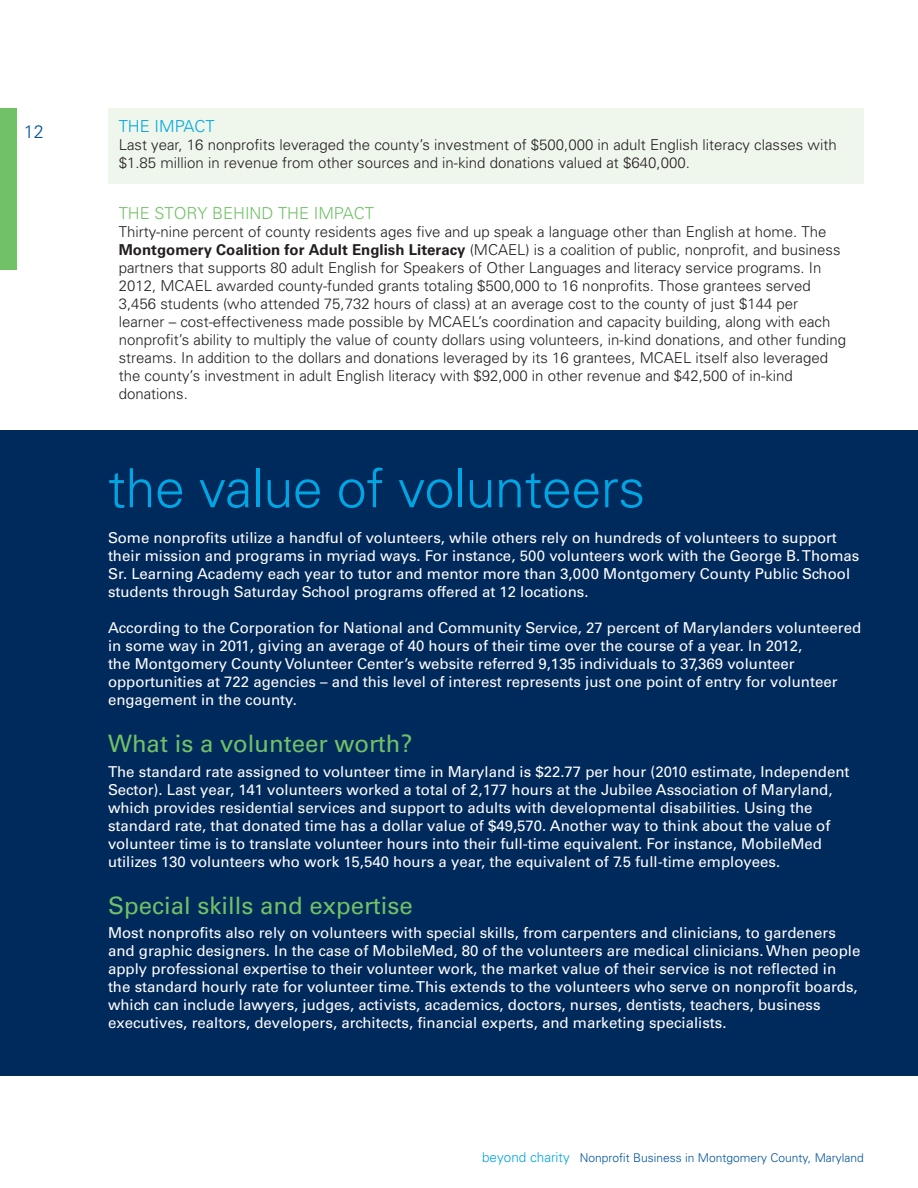
<style>
.page{position:relative;width:918px;height:1188px;background:#fff}
.page>*{position:absolute;margin:0;border:0;box-sizing:border-box;transform-origin:0 0}
.t1{font:300 54px "Univers";letter-spacing:-.01em;color:#00a5e3}
.t2{font:24px "Univers";color:#71c167}
.t3{font:300 18px "Univers";color:#01539e}
.t4{font:300 16.5px "Univers";color:#71c167}
.t5{font:300 16.5px "Univers";color:#00a5e3}
.t6{font:15px/18px "Univers";color:#fff}
.t7{font:300 15px/18px "Univers";color:#231f20}
.t8{font:300 12px "Univers";color:#01539e}
.s1{font-weight:700}
.s2{font-size:13.5px;color:#00a5e3}
</style>
<div class="page">
<div style="left:0;top:108px;width:17px;height:162px;background:#71c167"></div>
<div style="left:0;top:430px;width:918px;height:646px;background:#00295c"></div>
<div style="left:108px;top:108px;width:756px;height:76px;background:#eff7ed"></div>
<p class="t3" style="left:24px;top:121px;width:22px">12</p>
<p class="t5" style="left:119px;top:116px;width:97px">THE IMPACT</p>
<p class="t7" style="left:119px;top:135px;width:720px">Last year, 16 nonprofits leveraged the county’s investment of $500,000 in adult English literacy classes with $1.85 million in revenue from other sources and in-kind donations valued at $640,000.</p>
<p class="t4" style="left:119px;top:203px;width:257px">THE STORY BEHIND THE IMPACT</p>
<p class="t7" style="left:119px;top:223px;width:729px">Thirty-nine percent of county residents ages five and up speak a language other than English at home. The <span class="s1">Montgomery Coalition for Adult English Literacy</span> (MCAEL) is a coalition of public, nonprofit, and business partners that supports 80 adult English for Speakers of Other Languages and literacy service programs. In 2012, MCAEL awarded county-funded grants totaling $500,000 to 16 nonprofits. Those grantees served 3,456 students (who attended 75,732 hours of class) at an average cost to the county of just $144 per learner – cost-effectiveness made possible by MCAEL’s coordination and capacity building, along with each nonprofit’s ability to multiply the value of county dollars using volunteers, in-kind donations, and other funding streams. In addition to the dollars and donations leveraged by its 16 grantees, MCAEL itself also leveraged the county’s investment in adult English literacy with $92,000 in other revenue and $42,500 of in-kind donations.</p>
<h1 class="t1" style="left:108px;top:456px;width:539px">the value of volunteers</h1>
<p class="t6" style="left:108px;top:529px;width:753px">Some nonprofits utilize a handful of volunteers, while others rely on hundreds of volunteers to support their mission and programs in myriad ways. For instance, 500 volunteers work with the George B. Thomas Sr. Learning Academy each year to tutor and mentor more than 3,000 Montgomery County Public School students through Saturday School programs offered at 12 locations.</p>
<p class="t6" style="left:108px;top:619px;width:755px">According to the Corporation for National and Community Service, 27 percent of Marylanders volunteered in some way in 2011, giving an average of 40 hours of their time over the course of a year. In 2012,<br>the Montgomery County Volunteer Center’s website referred 9,135 individuals to 37,369 volunteer opportunities at 722 agencies – and this level of interest represents just one point of entry for volunteer engagement in the county.</p>
<h2 class="t2" style="left:108px;top:729px;width:306px">What is a volunteer worth?</h2>
<p class="t6" style="left:108px;top:763px;width:743px">The standard rate assigned to volunteer time in Maryland is $22.77 per hour (2010 estimate, Independent Sector). Last year, 141 volunteers worked a total of 2,177 hours at the Jubilee Association of Maryland, which provides residential services and support to adults with developmental disabilities. Using the standard rate, that donated time has a dollar value of $49,570. Another way to think about the value of volunteer time is to translate volunteer hours into their full-time equivalent. For instance, MobileMed utilizes 130 volunteers who work 15,540 hours a year, the equivalent of 7.5 full-time employees.</p>
<h2 class="t2" style="left:108px;top:891px;width:306px">Special skills and expertise</h2>
<p class="t6" style="left:108px;top:924px;width:754px">Most nonprofits also rely on volunteers with special skills, from carpenters and clinicians, to gardeners and graphic designers. In the case of MobileMed, 80 of the volunteers are medical clinicians. When people apply professional expertise to their volunteer work, the market value of their service is not reflected in the standard hourly rate for volunteer time. This extends to the volunteers who serve on nonprofit boards, which can include lawyers, judges, activists, academics, doctors, nurses, dentists, teachers, business executives, realtors, developers, architects, financial experts, and marketing specialists.</p>
<p class="t8" style="left:482px;top:1151px;width:383px"><span class="s2">beyond charity</span> Nonprofit Business in Montgomery County, Maryland</p>
</div>
